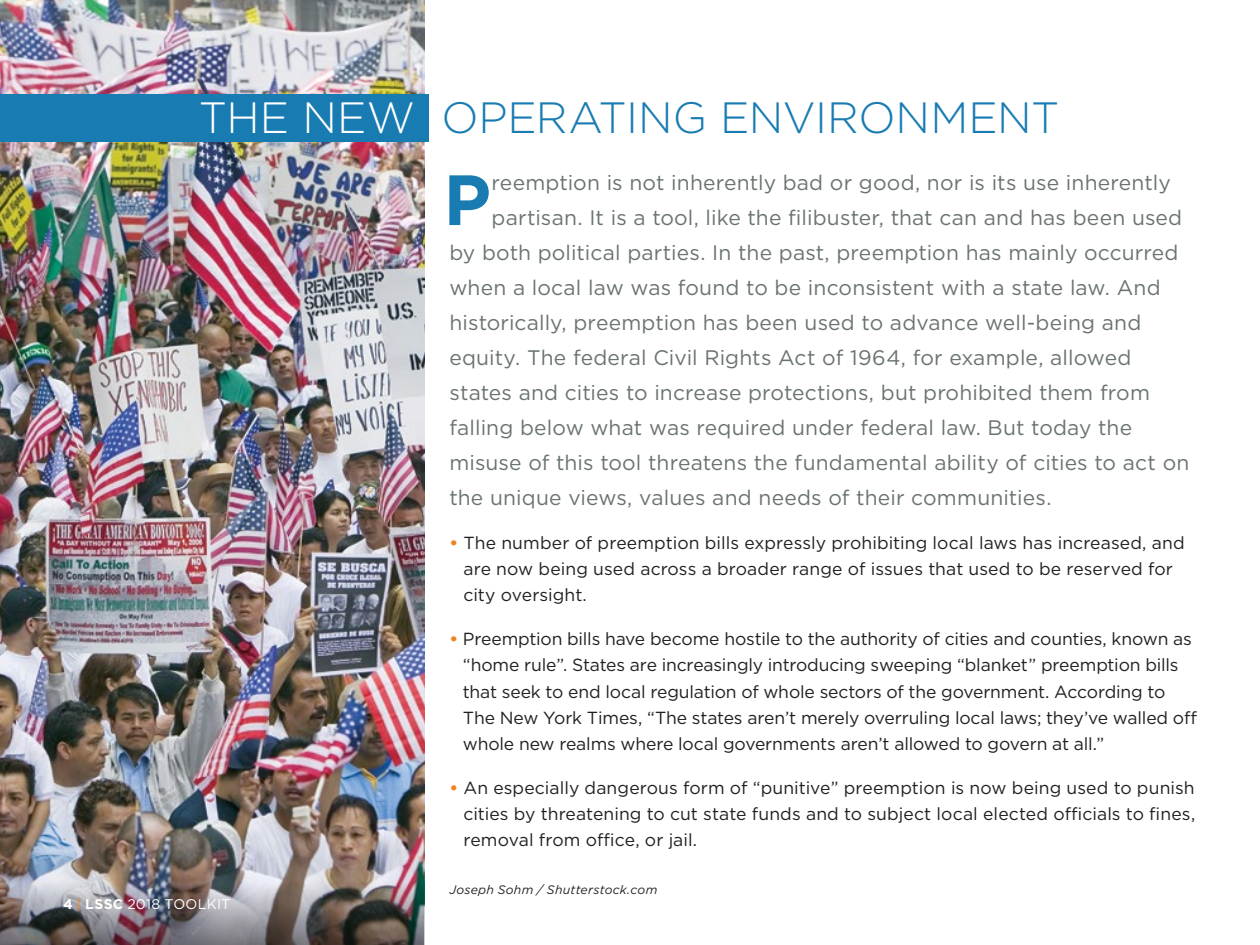
<style>
.page{position:relative;width:1260px;height:945px;background:#fff}
.page>*{position:absolute;margin:0;border:0;box-sizing:border-box;transform-origin:0 0}
.t1{font:700 71.05px "Gotham";color:#187bb2}
.t2{font:300 43.75px "Gotham";letter-spacing:-.005em;color:#187bb2}
.t3{font:21px "Gotham";letter-spacing:.005em;color:#6a7372}
.t4{font:17.5px/26.2px "Gotham";letter-spacing:-.005em;color:#231f20}
.t5{font:14px "Gotham";letter-spacing:.015em;color:#fff}
.t6{font:italic 12.25px "Gotham";letter-spacing:.02em;color:#231f20}
.s1{color:#fff}
.s2{font-weight:700}
.s3{color:#f58220}
.s4{font-weight:700;color:#f58220}
</style>
<div class="page">
<img style="left:0;top:0;width:424px;height:882px">
<img style="left:0;top:882px;width:424px;height:63px">
<div style="left:0;top:94px;width:429px;height:48px;background:#187bb2"></div>
<h2 class="t2" style="left:199px;top:90px;width:862px"><span class="s1">THE NEW</span> OPERATING ENVIRONMENT</h2>
<p class="t5" style="left:63px;top:895px;width:169px"><span class="s2">4</span> <span class="s3">|</span> <span class="s2">LSSC</span> 2018 TOOLKIT</p>
<h1 class="t1" style="left:443px;top:153px;width:49px">P</h1>
<p class="t3" style="left:492px;top:169px;width:681px">reemption is not inherently bad or good, nor is its use inherently</p>
<p class="t3" style="left:492px;top:204px;width:692px">partisan. It is a tool, like the filibuster, that can and has been used</p>
<p class="t3" style="left:449px;top:239px;width:731px">by both political parties. In the past, preemption has mainly occurred</p>
<p class="t3" style="left:449px;top:274px;width:713px">when a local law was found to be inconsistent with a state law. And</p>
<p class="t3" style="left:449px;top:309px;width:693px">historically, preemption has been used to advance well-being and</p>
<p class="t3" style="left:449px;top:344px;width:683px">equity. The federal Civil Rights Act of 1964, for example, allowed</p>
<p class="t3" style="left:449px;top:379px;width:702px">states and cities to increase protections, but prohibited them from</p>
<p class="t3" style="left:449px;top:414px;width:684px">falling below what was required under federal law. But today the</p>
<p class="t3" style="left:449px;top:449px;width:742px">misuse of this tool threatens the fundamental ability of cities to act on</p>
<p class="t3" style="left:449px;top:484px;width:604px">the unique views, values and needs of their communities.</p>
<p class="t4" style="left:463px;top:529px;width:723px;text-indent:-14px"><span class="s4">•</span> The number of preemption bills expressly prohibiting local laws has increased, and are now being used across a broader range of issues that used to be reserved for city oversight.</p>
<p class="t4" style="left:463px;top:625px;width:736px;text-indent:-13px"><span class="s4">•</span> Preemption bills have become hostile to the authority of cities and counties, known as “home rule”. States are increasingly introducing sweeping “blanket” preemption bills that seek to end local regulation of whole sectors of the government. According to The New York Times, “The states aren’t merely overruling local laws; they’ve walled off whole new realms where local governments aren’t allowed to govern at all.”</p>
<p class="t4" style="left:463px;top:774px;width:733px;text-align:justify;text-indent:-14px"><span class="s4">•</span> An especially dangerous form of “punitive” preemption is now being used to punish cities by threatening to cut state funds and to subject local elected officials to fines, removal from office, or jail.</p>
<p class="t6" style="left:449px;top:882px;width:209px">Joseph Sohm / Shutterstock.com</p>
</div>
